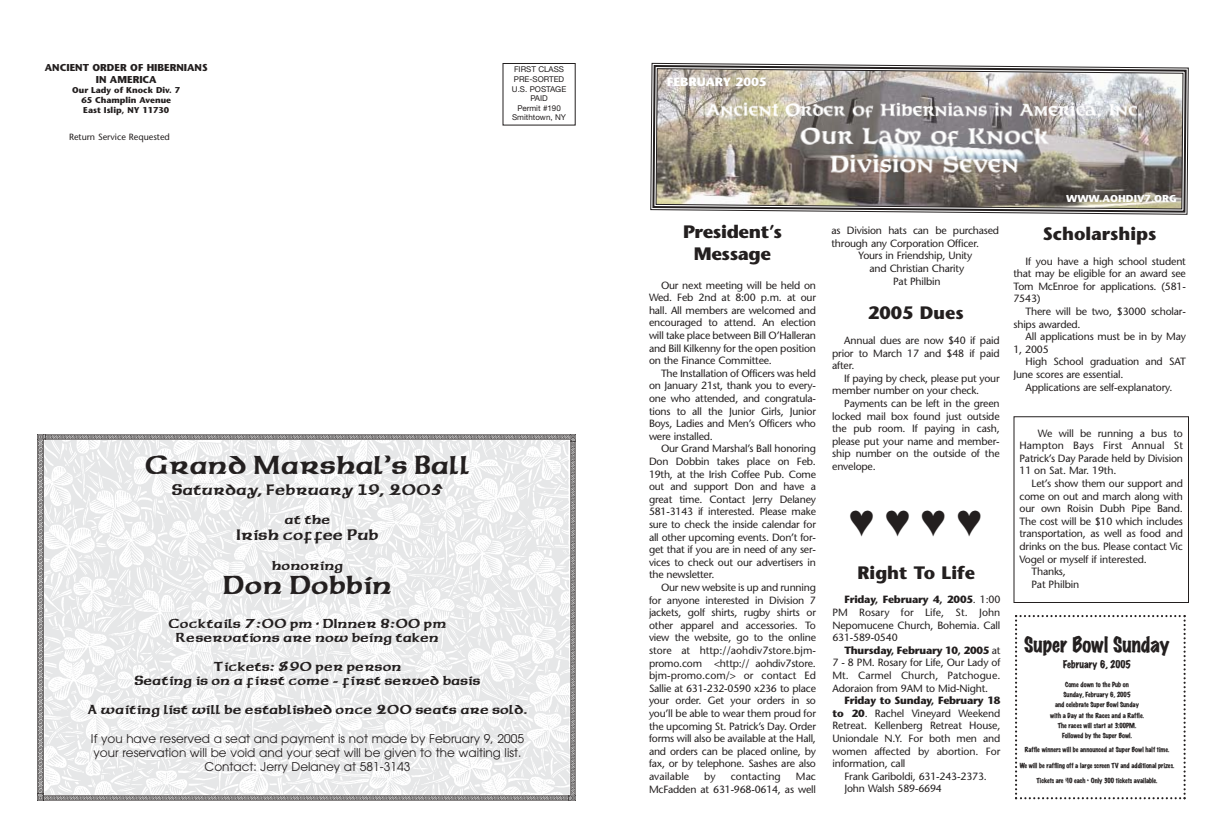
<style>
.page{position:relative;width:1224px;height:828px;background:#fff}
.page>*{position:absolute;margin:0;border:0;box-sizing:border-box;transform-origin:0 0}
.t1{font:36px "Zapf Dingbats";color:#231f1f}
.t2{font:700 24px "American Uncial";color:#231f1f}
.t3{font:19.3px "Marker Felt Wide";color:#231f1f;scale:.95 1}
.t4{font:700 18px "Stone Sans";color:#231f1f}
.t5{font:700 18px/21.6px "Stone Sans";letter-spacing:-.02em;color:#231f1f;text-align:center}
.t6{font:700 14px "American Uncial";color:#231f1f}
.t7{font:700 12px/14.4px "American Uncial";color:#231f1f;text-align:center}
.t8{font:12px/14.4px "Avant Garde";color:#231f1f;text-align:center}
.t9{font:700 12px "Stone Sans";color:#fff}
.t10{font:10.5px/12.6px "Stone Sans";letter-spacing:-.015em;color:#231f1f;text-align:justify}
.t11{font:10.5px "Stone Sans";letter-spacing:.005em;color:#231f1f}
.t12{font:700 10px/12px "Stone Sans";color:#231f1f;text-align:center}
.t13{font:700 10px "Stone Sans";color:#fff}
.t14{font:9.7px "Marker Felt Wide";color:#231f1f;scale:.95 1}
.t15{font:9px "Stone Sans";color:#231f1f}
.t16{font:700 8.5px/10px "Stone Sans";color:#231f1f;text-align:center}
.t17{font:8px/9.6px "Helvetica Neue";color:#231f1f;text-align:center}
.t18{font:6.4px/10.2px "Marker Felt Wide";color:#231f1f;text-align:center;scale:.95 1}
.s1{font-weight:700}
</style>
<div class="page">
<img style="left:44px;top:440px;width:526px;height:355px">
<svg style="left:38px;top:434px;width:8px;height:6px"></svg>
<img style="left:46px;top:434px;width:524px;height:6px">
<svg style="left:570px;top:434px;width:6px;height:8px"></svg>
<img style="left:570px;top:442px;width:6px;height:353px">
<svg style="left:568px;top:795px;width:8px;height:6px"></svg>
<img style="left:44px;top:795px;width:524px;height:6px">
<svg style="left:38px;top:793px;width:6px;height:8px"></svg>
<img style="left:38px;top:440px;width:6px;height:353px">
<svg style="left:1015px;top:615px;width:171px;height:184px"></svg>
<svg style="left:651px;top:64px;width:537px;height:150px"></svg>
<svg style="left:655px;top:68px;width:529px;height:142px;background:#9a948c"></svg>
<svg style="left:186px;top:676px;width:20px;height:16px"></svg>
<img style="left:697px;top:98px;width:450px;height:81px">
<div style="left:1014px;top:416px;width:175px;height:187px;border:1px solid #231f1f"></div>
<p class="t12" style="left:45px;top:63px;width:164px">ANCIENT ORDER OF HIBERNIANS<br>IN AMERICA</p>
<p class="t16" style="left:72px;top:86px;width:110px">Our Lady of Knock Div. 7<br>65 Champlin Avenue<br>East Islip, NY 11730</p>
<p class="t15" style="left:69px;top:133px;width:102px">Return Service Requested</p>
<p class="t17" style="left:512px;top:65px;width:56px">FIRST CLASS<br>PRE-SORTED<br>U.S. POSTAGE<br>PAID<br>Permit #190<br>Smithtown, NY</p>
<h2 class="t2" style="left:145px;top:457px;width:326px">Grand Marshal’s Ball</h2>
<h3 class="t6" style="left:172px;top:485px;width:273px">Saturday, February 19, 2005</h3>
<p class="t7" style="left:285px;top:515px;width:47px">at the</p>
<h3 class="t6" style="left:237px;top:530px;width:143px">Irish coffee Pub</h3>
<p class="t7" style="left:272px;top:560px;width:73px">honoring</p>
<h2 class="t2" style="left:223px;top:577px;width:171px">Don Dobbin</h2>
<p class="t7" style="left:168px;top:618px;width:280px">Cocktails 7:00 pm • DInner 8:00 pm<br>Reservations are now being taken</p>
<p class="t7" style="left:134px;top:661px;width:348px">Tickets: $90 per person<br>Seating is on a first come - first served basis</p>
<p class="t7" style="left:87px;top:704px;width:442px">A waiting list will be established once 200 seats are sold.</p>
<p class="t8" style="left:91px;top:732px;width:435px">If you have reserved a seat and payment is not made by February 9, 2005 your reservation will be void and your seat will be given to the waiting list.<br>Contact: Jerry Delaney at 581-3143</p>
<p class="t9" style="left:667px;top:77px;width:101px">FEBRUARY 2005</p>
<h3 class="t5" style="left:683px;top:223px;width:100px">President’s<br>Message</h3>
<p class="t10" style="left:649px;top:280px;width:169px;text-indent:12px">Our next meeting will be held on Wed. Feb 2nd at 8:00 p.m. at our hall. All members are welcomed and encouraged to attend. An election will take place between Bill O’Halleran and Bill Kilkenny for the open position on the Finance Committee.</p>
<p class="t10" style="left:649px;top:368px;width:168px;text-indent:12px">The Installation of Officers was held on January 21st, thank you to every&shy;one who attended, and congratula&shy;tions to all the Junior Girls, Junior Boys, Ladies and Men’s Officers who were installed.</p>
<p class="t10" style="left:649px;top:443px;width:169px;text-indent:12px">Our Grand Marshal’s Ball honoring Don Dobbin takes place on Feb.<br>19th, at the Irish Coffee Pub. Come out and support Don and have a great time. Contact Jerry Delaney 581-3143 if interested. Please make sure to check the inside calendar for all other upcoming events. Don’t for&shy;get that if you are in need of any ser&shy;vices to check out our advertisers in the newsletter.</p>
<p class="t10" style="left:649px;top:582px;width:169px;text-indent:12px">Our new website is up and running for anyone interested in Division 7 jackets, golf shirts, rugby shirts or other apparel and accessories. To view the website, go to the online store at http://aohdiv7store.bjm&shy;promo.com &lt;http:// aohdiv7store. bjm-promo.com/&gt; or contact Ed Sallie at 631-232-0590 x236 to place your order. Get your orders in so you’ll be able to wear them proud for the upcoming St. Patrick’s Day. Order forms will also be available at the Hall, and orders can be placed online, by fax, or by telephone. Sashes are also available</p>
<p class="t10" style="left:704px;top:771px;width:13px">by</p>
<p class="t11" style="left:731px;top:772px;width:51px">contacting</p>
<p class="t10" style="left:649px;top:771px;width:169px;text-align:right">Mac<br>McFadden at 631-968-0614, as well</p>
<p class="t10" style="left:832px;top:225px;width:169px">as Division hats can be purchased</p>
<p class="t10" style="left:832px;top:238px;width:149px">through any Corporation Officer.</p>
<p class="t10" style="left:858px;top:251px;width:115px">Yours in Friendship, Unity</p>
<p class="t10" style="left:870px;top:263px;width:96px">and Christian Charity</p>
<p class="t10" style="left:893px;top:276px;width:49px">Pat Philbin</p>
<h3 class="t4" style="left:868px;top:306px;width:97px">2005 Dues</h3>
<p class="t10" style="left:832px;top:335px;width:169px;text-indent:12px">Annual dues are now $40 if paid prior to March 17 and $48 if paid after.</p>
<p class="t10" style="left:832px;top:373px;width:169px;text-indent:12px">If paying by check, please put your member number on your check.</p>
<p class="t10" style="left:832px;top:398px;width:169px;text-indent:12px">Payments can be left in the green locked mail box found just outside the pub room. If paying in cash, please put your name and member&shy;ship number on the outside of the envelope.</p>
<h1 class="t1" style="left:849px;top:507px;width:134px">♥ ♥ ♥ ♥</h1>
<h3 class="t4" style="left:858px;top:565px;width:119px">Right To Life</h3>
<p class="t10" style="left:832px;top:595px;width:170px;text-indent:12px"><span class="s1">Friday, February 4, 2005</span>. 1:00<br>PM Rosary for Life, St. John Nepomucene Church, Bohemia. Call 631-589-0540</p>
<p class="t10" style="left:832px;top:645px;width:170px;text-indent:12px"><span class="s1">Thursday, February 10, 2005</span> at 7 - 8 PM. Rosary for Life, Our Lady of Mt. Carmel Church, Patchogue.<br>Adoraion from 9AM to Mid-Night.</p>
<p class="t10" style="left:832px;top:695px;width:170px;text-indent:12px"><span class="s1">Friday to Sunday, February 18 to 20</span>. Rachel Vineyard Weekend Retreat. Kellenberg Retreat House, Uniondale N.Y. For both men and women affected by abortion. For information, call</p>
<p class="t10" style="left:844px;top:771px;width:144px">Frank Gariboldi, 631-243-2373.<br>John Walsh 589-6694</p>
<p class="t13" style="left:1066px;top:195px;width:112px">WWW.AOHDIV7.ORG</p>
<h3 class="t4" style="left:1043px;top:227px;width:115px">Scholarships</h3>
<p class="t10" style="left:1013px;top:256px;width:174px;text-indent:12px">If you have a high school student that may be eligible for an award see Tom McEnroe for applications. (581- 7543)</p>
<p class="t10" style="left:1013px;top:306px;width:174px;text-indent:12px">There will be two, $3000 scholar&shy;ships awarded.</p>
<p class="t10" style="left:1013px;top:331px;width:174px;text-indent:12px">All applications must be in by May<br>1, 2005</p>
<p class="t10" style="left:1013px;top:357px;width:174px;text-indent:12px">High School graduation and SAT<br>June scores are essential.</p>
<p class="t10" style="left:1026px;top:382px;width:149px">Applications are self-explanatory.</p>
<p class="t10" style="left:1020px;top:428px;width:165px;text-indent:18px">We will be running a bus to Hampton Bays First Annual St Patrick’s Day Parade held by Division 11 on Sat. Mar. 19th.</p>
<p class="t10" style="left:1032px;top:478px;width:153px">Let’s show them our support and</p>
<p class="t10" style="left:1020px;top:491px;width:165px">come on out and march along with</p>
<p class="t10" style="left:1020px;top:503px;width:165px">our own Roisin Dubh Pipe Band.</p>
<p class="t10" style="left:1020px;top:516px;width:165px">The cost will be $10 which includes</p>
<p class="t10" style="left:1020px;top:529px;width:165px">transportation, as well as food and</p>
<p class="t10" style="left:1020px;top:541px;width:165px">drinks on the bus. Please contact Vic</p>
<p class="t10" style="left:1020px;top:554px;width:129px">Vogel or myself if interested.</p>
<p class="t10" style="left:1032px;top:566px;width:36px">Thanks,</p>
<p class="t10" style="left:1032px;top:579px;width:49px">Pat Philbin</p>
<h3 class="t3" style="left:1024px;top:636px;width:155px">Super Bowl Sunday</h3>
<p class="t14" style="left:1063px;top:660px;width:72px">February 6, 2005</p>
<p class="t18" style="left:1050px;top:680px;width:100px">Come down to the Pub on<br>Sunday, February 6, 2005<br>and celebrate Super Bowl Sunday with a Day at the Races and a Raffle.<br>The races will start at 3:00PM.<br>Followed by the Super Bowl.</p>
<p class="t18" style="left:1025px;top:745px;width:154px">Raffle winners will be announced at Super Bowl half time.</p>
<p class="t18" style="left:1020px;top:761px;width:164px">We will be raffling off a large screen TV and additional prizes.</p>
<p class="t18" style="left:1037px;top:776px;width:129px">Tickets are $10 each • Only 300 tickets available.</p>
</div>
